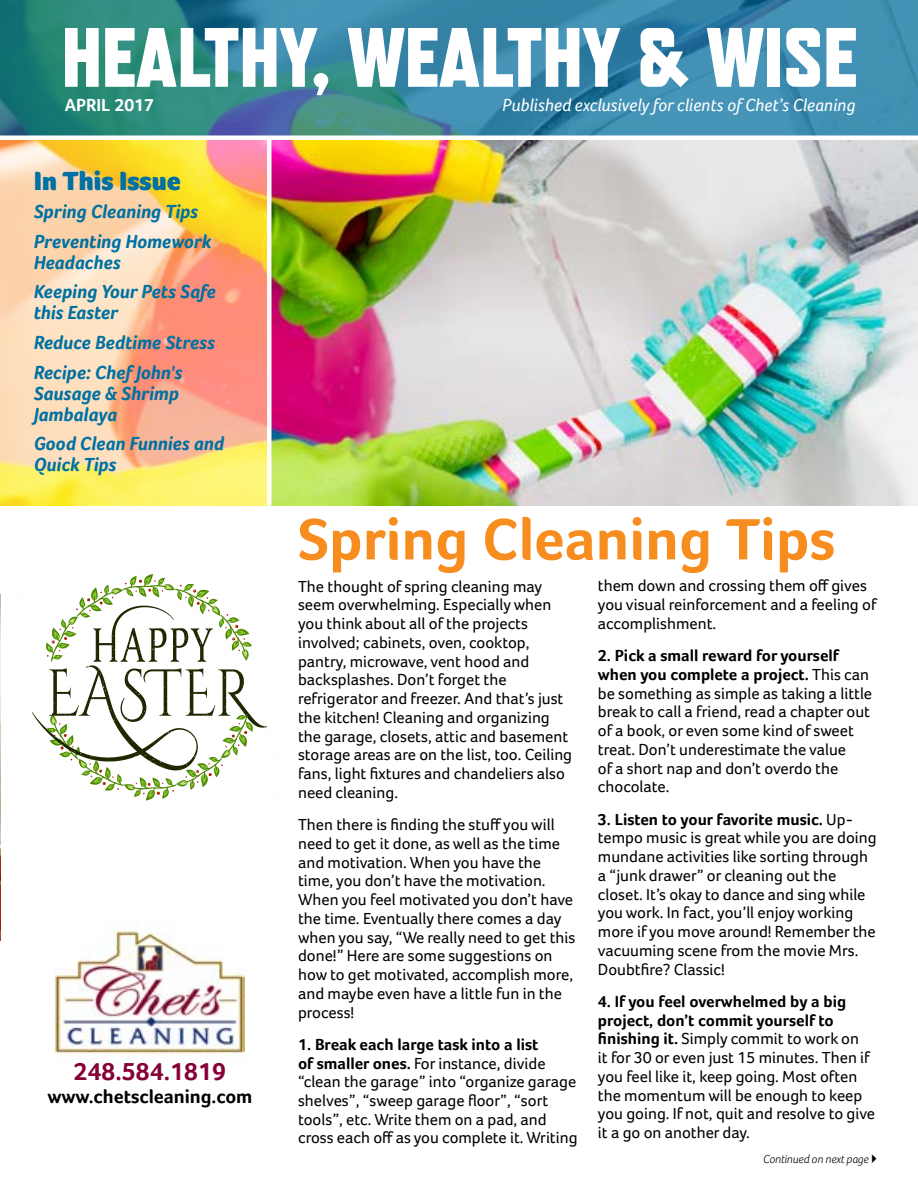
<style>
.page{position:relative;width:918px;height:1188px;background:#fff}
.page>*{position:absolute;margin:0;border:0;box-sizing:border-box;transform-origin:0 0}
.t1{font:800 84px "Refrigerator Deluxe";color:#fff}
.t2{font:700 60px "Foco";color:#f78d1f}
.t3{font:900 27px "Foco";color:#0071a2}
.t4{font:700 25.5px "Foco";color:#860038}
.t5{font:italic 700 19.5px/29.7px "Foco";color:#0071a2}
.t6{font:700 19.5px "Foco";color:#000}
.t7{font:italic 18px "Foco";color:#fff}
.t8{font:700 18px "Foco";color:#fff}
.t9{font:16.5px/18.8px "Foco";color:#000}
.t10{font:italic 300 12px "Foco";color:#000}
.s1{font-weight:700}
</style>
<div class="page">
<img style="left:272px;top:140px;width:646px;height:365px">
<svg style="left:0;top:0;width:918px;height:135px;background:#36879d"></svg>
<svg style="left:0;top:140px;width:267px;height:365px;background:#fcc98c"></svg>
<img style="left:0;top:594px;width:1px;height:417px">
<svg style="left:15px;top:557px;width:267px;height:259px"></svg>
<div style="left:0;top:942px;width:24px;height:246px;background:#fff"></div>
<img style="left:54px;top:923px;width:190px;height:140px">
<h1 class="t1" style="left:62px;top:8px;width:797px">HEALTHY, WEALTHY &amp; WISE</h1>
<p class="t8" style="left:65px;top:94px;width:91px">APRIL 2017</p>
<p class="t7" style="left:502px;top:94px;width:355px">Published exclusively for clients of Chet’s Cleaning</p>
<h3 class="t3" style="left:34px;top:165px;width:148px">In This Issue</h3>
<p class="t5" style="left:34px;top:196px;width:179px">Spring Cleaning Tips<br>Preventing Homework</p>
<p class="t5" style="left:34px;top:247px;width:184px">Headaches<br>Keeping Your Pets Safe</p>
<p class="t5" style="left:34px;top:298px;width:183px">this Easter<br>Reduce Bedtime Stress<br>Recipe: Chef John's</p>
<p class="t5" style="left:34px;top:382px;width:147px;line-height:21px">Sausage &amp; Shrimp<br>Jambalaya</p>
<p class="t5" style="left:34px;top:433px;width:192px;line-height:21px">Good Clean Funnies and<br>Quick Tips</p>
<h3 class="t4" style="left:74px;top:1056px;width:154px">248.584.1819</h3>
<p class="t6" style="left:47px;top:1085px;width:207px">www.chetscleaning.com</p>
<h2 class="t2" style="left:298px;top:504px;width:539px">Spring Cleaning Tips</h2>
<p class="t9" style="left:298px;top:577px;width:276px">The thought of spring cleaning may seem overwhelming. Especially when you think about all of the projects involved; cabinets, oven, cooktop, pantry, microwave, vent hood and backsplashes. Don’t forget the refrigerator and freezer. And that’s just the kitchen! Cleaning and organizing the garage, closets, attic and basement storage areas are on the list, too. Ceiling fans, light fixtures and chandeliers also need cleaning.</p>
<p class="t9" style="left:298px;top:815px;width:279px">Then there is finding the stuff you will need to get it done, as well as the time and motivation. When you have the time, you don’t have the motivation.<br>When you feel motivated you don’t have the time. Eventually there comes a day when you say, “We really need to get this done!” Here are some suggestions on how to get motivated, accomplish more, and maybe even have a little fun in the process!</p>
<p class="t9" style="left:298px;top:1035px;width:281px"><span class="s1">1. Break each large task into a list<br>of smaller ones.</span> For instance, divide “clean the garage” into “organize garage shelves”, “sweep garage floor”, “sort tools”, etc. Write them on a pad, and cross each off as you complete it. Writing</p>
<p class="t9" style="left:598px;top:576px;width:280px">them down and crossing them off gives you visual reinforcement and a feeling of accomplishment.</p>
<p class="t9" style="left:598px;top:646px;width:276px"><span class="s1">2. Pick a small reward for yourself when you complete a project.</span> This can be something as simple as taking a little break to call a friend, read a chapter out of a book, or even some kind of sweet treat. Don’t underestimate the value<br>of a short nap and don’t overdo the chocolate.</p>
<p class="t9" style="left:598px;top:810px;width:280px"><span class="s1">3. Listen to your favorite music.</span> Up&shy;tempo music is great while you are doing mundane activities like sorting through a “junk drawer” or cleaning out the closet. It’s okay to dance and sing while you work. In fact, you’ll enjoy working more if you move around! Remember the vacuuming scene from the movie Mrs.<br>Doubtfire? Classic!</p>
<p class="t9" style="left:598px;top:992px;width:279px"><span class="s1">4. If you feel overwhelmed by a big project, don’t commit yourself to finishing it.</span> Simply commit to work on<br>it for 30 or even just 15 minutes. Then if you feel like it, keep going. Most often the momentum will be enough to keep you going. If not, quit and resolve to give it a go on another day.</p>
<p class="t10" style="left:763px;top:1152px;width:107px">Continued on next page</p>
</div>
